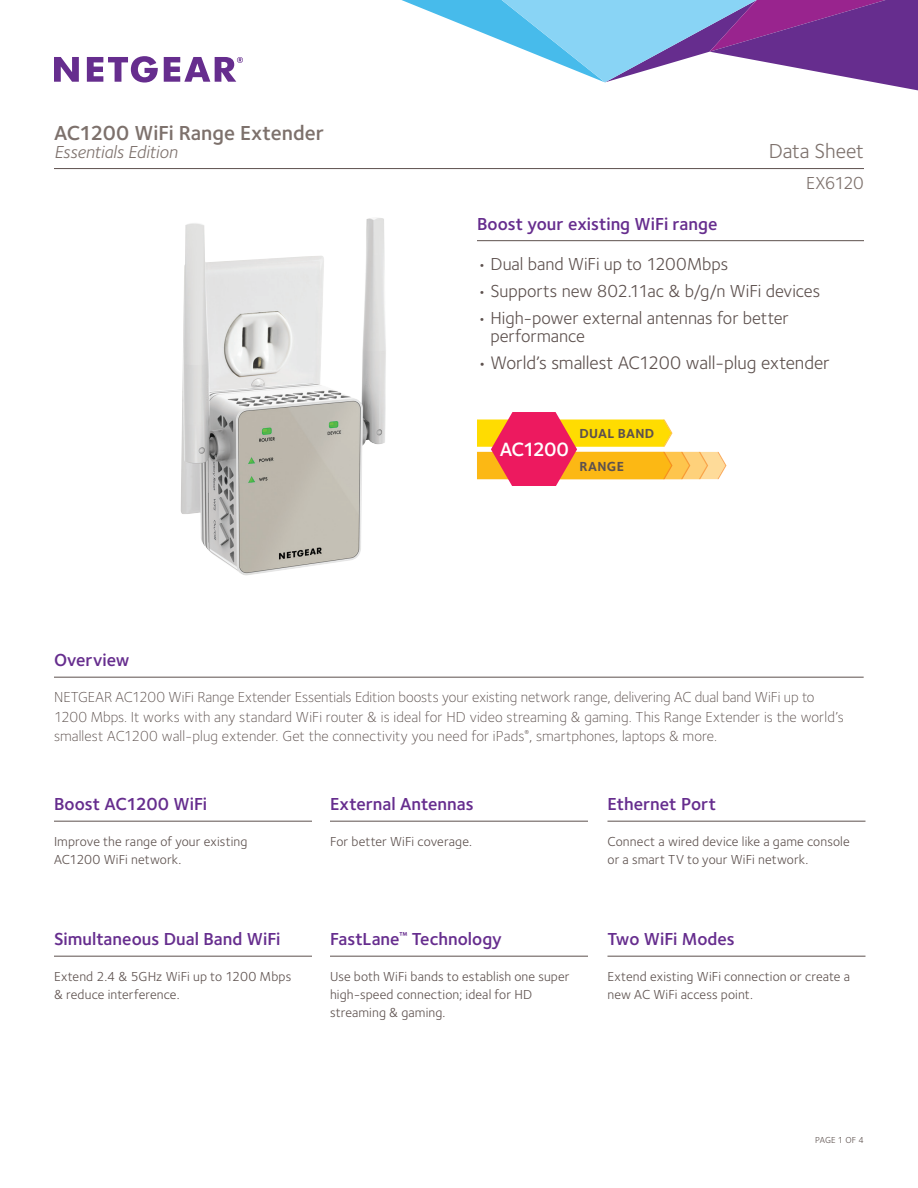
<style>
.page{position:relative;width:918px;height:1188px;background:#fff}
.page>*{position:absolute;margin:0;border:0;box-sizing:border-box;transform-origin:0 0}
.t1{font:600 21px "Foundry Sterling";letter-spacing:-.005em;color:#7d716c}
.t2{font:21px "Foundry Sterling";letter-spacing:-.01em;color:#7d716c}
.t3{font:600 19.95px "Foundry Sterling";letter-spacing:-.055em;color:#fff}
.t4{font:18.75px "Foundry Sterling";letter-spacing:-.005em;color:#5d514e}
.t5{font:600 18px "Foundry Sterling";letter-spacing:-.005em;color:#662d8e}
.t6{font:18px/18px "Foundry Sterling";letter-spacing:-.005em;color:#5d514e}
.t7{font:italic 18px "Foundry Sterling";letter-spacing:-.005em;color:#7d716c}
.t8{font:18px "Foundry Sterling";letter-spacing:-.035em;color:#7d716c}
.t9{font:300 15px/19.5px "Foundry Sterling";color:#5d514e}
.t10{font:700 13.65px "Foundry Sterling";letter-spacing:.02em;color:#5d514e}
.t11{font:13.5px/18px "Foundry Sterling";letter-spacing:.01em;color:#5d514e}
.t12{font:9px "Foundry Sterling";letter-spacing:.02em;color:#5d514e}
</style>
<div class="page">
<svg style="left:401px;top:0;width:517px;height:91px"></svg>
<svg style="left:164px;top:57px;width:79px;height:25px"></svg>
<svg style="left:54px;top:57px;width:25px;height:25px"></svg>
<svg style="left:87px;top:56px;width:71px;height:27px"></svg>
<hr style="left:477px;top:240px;width:387px;height:1px;background:#5d514e">
<hr style="left:54px;top:677px;width:810px;height:1px;background:#5d514e">
<svg style="left:477px;top:412px;width:249px;height:74px"></svg>
<hr style="left:54px;top:956px;width:258px;height:1px;background:#5d514e">
<hr style="left:330px;top:956px;width:258px;height:1px;background:#5d514e">
<hr style="left:54px;top:821px;width:258px;height:1px;background:#5d514e">
<hr style="left:608px;top:821px;width:258px;height:1px;background:#5d514e">
<hr style="left:330px;top:821px;width:258px;height:1px;background:#5d514e">
<hr style="left:608px;top:956px;width:258px;height:1px;background:#5d514e">
<hr style="left:54px;top:168px;width:810px;height:1px;background:#5d514e">
<img style="left:181px;top:218px;width:205px;height:358px">
<h1 class="t1" style="left:54px;top:120px;width:272px">AC1200 WiFi Range Extender</h1>
<h3 class="t7" style="left:54px;top:141px;width:125px">Essentials Edition</h3>
<h1 class="t2" style="left:769px;top:138px;width:97px">Data Sheet</h1>
<h3 class="t5" style="left:477px;top:213px;width:242px">Boost your existing WiFi range</h3>
<h3 class="t8" style="left:806px;top:173px;width:59px">EX6120</h3>
<h3 class="t6" style="left:477px;top:255px;width:253px">• Dual band WiFi up to 1200Mbps</h3>
<h3 class="t6" style="left:477px;top:282px;width:345px">• Supports new 802.11ac &amp; b/g/n WiFi devices</h3>
<h3 class="t6" style="left:490px;top:309px;width:300px;text-indent:-14px">• High-power external antennas for better performance</h3>
<h3 class="t4" style="left:477px;top:352px;width:354px">• World’s smallest AC1200 wall-plug extender</h3>
<h2 class="t3" style="left:500px;top:438px;width:71px">AC1200</h2>
<p class="t10" style="left:580px;top:425px;width:76px">DUAL BAND</p>
<p class="t10" style="left:580px;top:458px;width:46px">RANGE</p>
<h3 class="t5" style="left:54px;top:649px;width:77px">Overview</h3>
<p class="t9" style="left:54px;top:687px;width:791px">NETGEAR AC1200 WiFi Range Extender Essentials Edition boosts your existing network range, delivering AC dual band WiFi up to<br>1200 Mbps. It works with any standard WiFi router &amp; is ideal for HD video streaming &amp; gaming. This Range Extender is the world’s smallest AC1200 wall-plug extender. Get the connectivity you need for iPads<sup>®</sup>, smartphones, laptops &amp; more.</p>
<h3 class="t5" style="left:54px;top:793px;width:155px">Boost AC1200 WiFi</h3>
<p class="t11" style="left:54px;top:833px;width:195px">Improve the range of your existing<br>AC1200 WiFi network.</p>
<h3 class="t5" style="left:54px;top:928px;width:228px">Simultaneous Dual Band WiFi</h3>
<p class="t11" style="left:54px;top:968px;width:239px">Extend 2.4 &amp; 5GHz WiFi up to 1200 Mbps &amp; reduce interference.</p>
<h3 class="t5" style="left:330px;top:793px;width:145px">External Antennas</h3>
<p class="t11" style="left:330px;top:833px;width:144px">For better WiFi coverage.</p>
<h3 class="t5" style="left:330px;top:928px;width:173px">FastLane<sup>™</sup> Technology</h3>
<p class="t11" style="left:330px;top:968px;width:241px">Use both WiFi bands to establish one super high-speed connection; ideal for HD streaming &amp; gaming.</p>
<h3 class="t5" style="left:608px;top:793px;width:110px">Ethernet Port</h3>
<p class="t11" style="left:608px;top:833px;width:244px">Connect a wired device like a game console or a smart TV to your WiFi network.</p>
<h3 class="t5" style="left:608px;top:928px;width:129px">Two WiFi Modes</h3>
<p class="t11" style="left:608px;top:968px;width:244px">Extend existing WiFi connection or create a new AC WiFi access point.</p>
<p class="t12" style="left:815px;top:1135px;width:50px">PAGE 1 OF 4</p>
</div>
